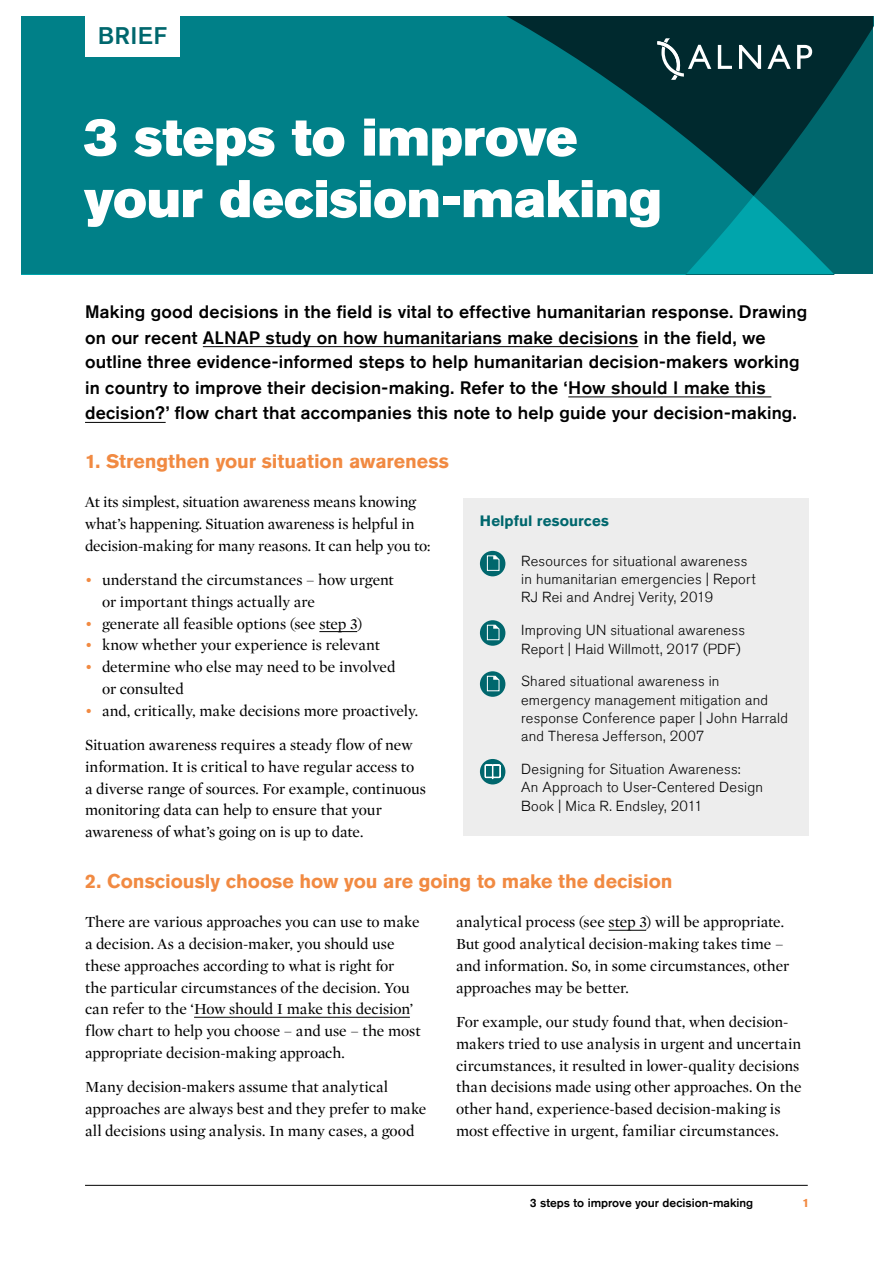
<style>
.page{position:relative;width:893px;height:1263px;background:#fff}
.page>*{position:absolute;margin:0;border:0;box-sizing:border-box;transform-origin:0 0}
.t1{font:52.5px/61.5px "Akzidenz Grotesk Std Super";color:#fff}
.t2{font:500 24px "Akzidenz Grotesk Std";letter-spacing:.015em;color:#00676d}
.t3{font:700 19.5px "Akzidenz Grotesk Std";letter-spacing:-.005em;color:#f18a42}
.t4{font:500 18px/25.3px "Akzidenz Grotesk Std";letter-spacing:.01em;color:#000}
.t5{font:15.75px/21.8px "Mercury Display";letter-spacing:-.005em;color:#000}
.t6{font:700 15px "Akzidenz Grotesk Std";letter-spacing:.01em;color:#00676d}
.t7{font:300 14.55px/18.3px "Akzidenz Grotesk Std";letter-spacing:.015em;color:#000}
.t8{font:500 12px "Akzidenz Grotesk Std";color:#000}
.t9{font:700 12px "Akzidenz Grotesk Std";color:#f18a42}
.s1{color:#f18a42}
</style>
<div class="page">
<svg style="left:21px;top:17px;width:852px;height:257px;background:#00747c"></svg>
<hr style="left:203px;top:346px;width:435px;height:1px;background:#000">
<hr style="left:568px;top:397px;width:203px;height:1px;background:#000">
<hr style="left:85px;top:422px;width:81px;height:1px;background:#000">
<hr style="left:319px;top:631px;width:38px;height:1px;background:#000">
<svg style="left:657px;top:38px;width:155px;height:42px;background:#2e4f54"></svg>
<div style="left:463px;top:498px;width:346px;height:338px;background:#ededed"></div>
<div style="left:480px;top:551px;width:25px;height:25px;background:#00676d;border-radius:50%"></div>
<svg style="left:486px;top:555px;width:14px;height:16px"></svg>
<div style="left:480px;top:620px;width:25px;height:26px;background:#00676d;border-radius:50%"></div>
<svg style="left:486px;top:624px;width:14px;height:17px"></svg>
<div style="left:480px;top:671px;width:25px;height:26px;background:#00676d;border-radius:50%"></div>
<svg style="left:486px;top:675px;width:14px;height:17px"></svg>
<div style="left:480px;top:759px;width:25px;height:25px;background:#00676d;border-radius:50%"></div>
<svg style="left:484px;top:764px;width:17px;height:15px"></svg>
<hr style="left:194px;top:1017px;width:216px;height:1px;background:#000">
<hr style="left:608px;top:930px;width:38px;height:1px;background:#000">
<div style="left:85px;top:0;width:95px;height:56px;background:#fff"></div>
<hr style="left:85px;top:1185px;width:723px;height:1px;background:#000">
<h2 class="t2" style="left:98px;top:20px;width:71px">BRIEF</h2>
<h1 class="t1" style="left:84px;top:107px;width:579px">3 steps to improve your decision-making</h1>
<p class="t4" style="left:85px;top:299px;width:724px">Making good decisions in the field is vital to effective humanitarian response. Drawing on our recent ALNAP study on how humanitarians make decisions in the field, we outline three evidence-informed steps to help humanitarian decision-makers working in country to improve their decision-making. Refer to the ‘How should I make this decision?’ flow chart that accompanies this note to help guide your decision-making.</p>
<p class="t3" style="left:85px;top:450px;width:365px">1. Strengthen your situation awareness</p>
<p class="t5" style="left:85px;top:490px;width:347px">At its simplest, situation awareness means knowing what’s happening. Situation awareness is helpful in decision-making for many reasons. It can help you to:</p>
<p class="t5" style="left:102px;top:568px;width:293px;text-indent:-17px"><span class="s1">•</span> understand the circumstances – how urgent or important things actually are</p>
<p class="t5" style="left:85px;top:612px;width:279px"><span class="s1">•</span> generate all feasible options (see step 3)</p>
<p class="t5" style="left:85px;top:634px;width:296px"><span class="s1">•</span> know whether your experience is relevant</p>
<p class="t5" style="left:102px;top:655px;width:295px;text-indent:-17px"><span class="s1">•</span> determine who else may need to be involved or consulted</p>
<p class="t5" style="left:85px;top:692px;width:335px;line-height:34.5px"><span class="s1">•</span> and, critically, make decisions more proactively.<br>Situation awareness requires a steady flow of new</p>
<p class="t5" style="left:85px;top:755px;width:342px">information. It is critical to have regular access to<br>a diverse range of sources. For example, continuous monitoring data can help to ensure that your awareness of what’s going on is up to date.</p>
<p class="t6" style="left:480px;top:512px;width:130px">Helpful resources</p>
<p class="t7" style="left:521px;top:552px;width:236px">Resources for situational awareness in humanitarian emergencies | Report<br>RJ Rei and Andrej Verity, 2019</p>
<p class="t7" style="left:521px;top:621px;width:225px">Improving UN situational awareness<br>Report | Haid Willmott, 2017 (PDF)</p>
<p class="t7" style="left:521px;top:672px;width:268px">Shared situational awareness in emergency management mitigation and response Conference paper | John Harrald and Theresa Jefferson, 2007</p>
<p class="t7" style="left:521px;top:760px;width:243px">Designing for Situation Awareness:<br>An Approach to User-Centered Design<br>Book | Mica R. Endsley, 2011</p>
<p class="t3" style="left:85px;top:870px;width:589px">2. Consciously choose how you are going to make the decision</p>
<p class="t5" style="left:85px;top:910px;width:337px">There are various approaches you can use to make a decision. As a decision-maker, you should use these approaches according to what is right for<br>the particular circumstances of the decision. You can refer to the ‘How should I make this decision’ flow chart to help you choose – and use – the most appropriate decision-making approach.</p>
<p class="t5" style="left:85px;top:1075px;width:343px">Many decision-makers assume that analytical approaches are always best and they prefer to make all decisions using analysis. In many cases, a good</p>
<p class="t5" style="left:456px;top:910px;width:335px">analytical process (see step 3) will be appropriate.<br>But good analytical decision-making takes time – and information. So, in some circumstances, other approaches may be better.</p>
<p class="t5" style="left:456px;top:1010px;width:347px">For example, our study found that, when decision&shy;makers tried to use analysis in urgent and uncertain circumstances, it resulted in lower-quality decisions than decisions made using other approaches. On the other hand, experience-based decision-making is most effective in urgent, familiar circumstances.</p>
<p class="t8" style="left:530px;top:1195px;width:225px">3 steps to improve your decision-making</p>
<p class="t9" style="left:802px;top:1196px;width:8px">1</p>
</div>
